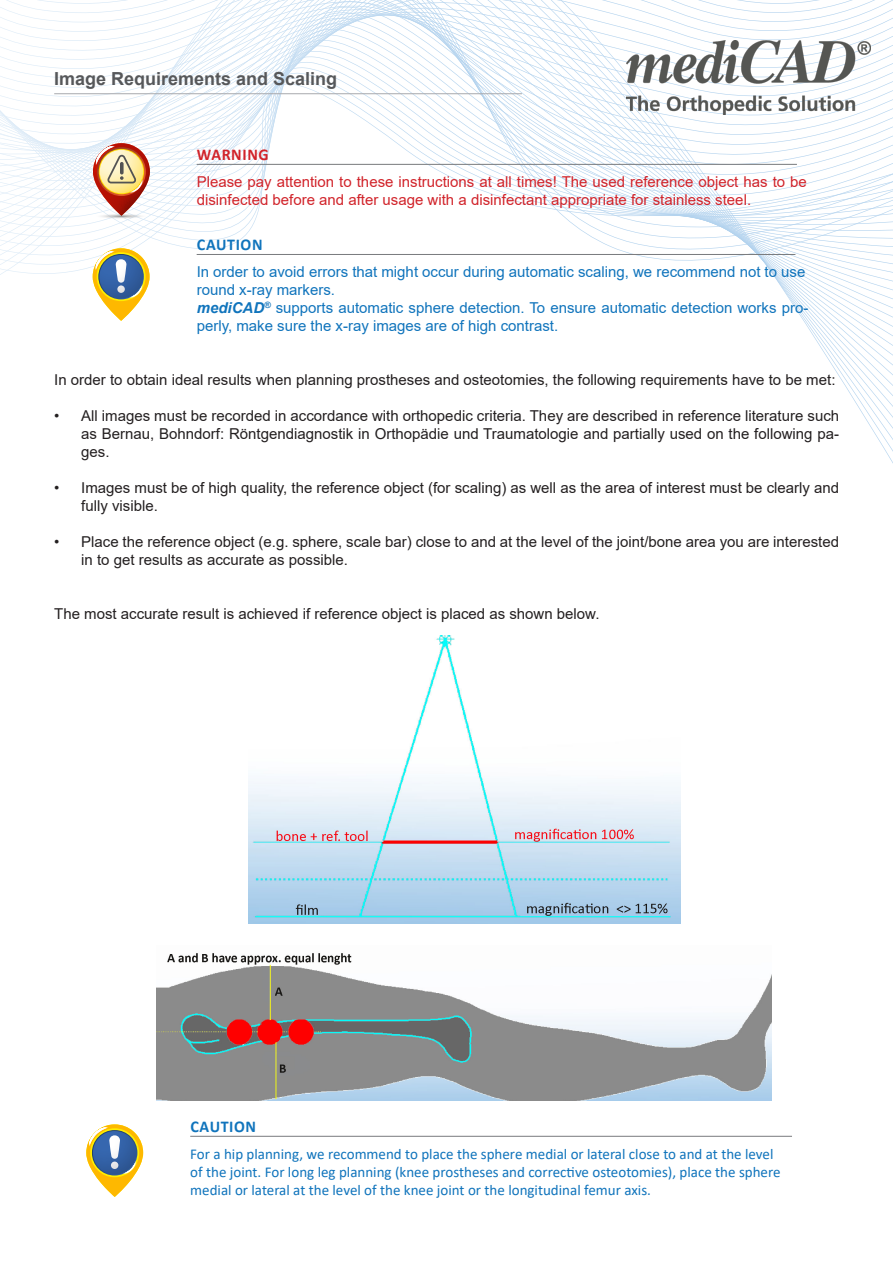
<style>
.page{position:relative;width:893px;height:1263px;background:#fff}
.page>*{position:absolute;margin:0;border:0;box-sizing:border-box;transform-origin:0 0}
.Absatzformat_1{font:700 18px "Arial";color:#57585a}
.HL__Warnung{font:700 16.5px "Calibri";letter-spacing:.04em;color:#1074bc}
.HL__Warnung-2{font:700 16.5px "Calibri";letter-spacing:.04em;color:#d1232a}
.Text{font:15px/18px "Arial";color:#231f20}
.Text_Hinweis_Warnung{font:15px "Calibri";color:#1074bc}
.Text_Hinweis_Warnung-2{font:15px/18px "Arial";color:#1074bc}
.Text_Hinweis_Warnung-3{font:15px/18px "Arial";color:#d1232a}
.s1{font-weight:700;font-style:italic}
</style>
<div class="page">
<svg style="left:0;top:0;width:893px;height:463px"></svg>
<img style="left:626px;top:40px;width:245px;height:75px">
<hr style="left:54px;top:93px;width:468px;height:1px;background:#a8a9ad">
<img style="left:248px;top:636px;width:433px;height:288px">
<img style="left:156px;top:953px;width:616px;height:147px">
<hr style="left:197px;top:254px;width:598px;height:1px;background:#787a7d">
<svg style="left:93px;top:248px;width:57px;height:73px"></svg>
<hr style="left:197px;top:164px;width:600px;height:1px;background:#787a7d">
<svg style="left:93px;top:143px;width:57px;height:77px"></svg>
<hr style="left:190px;top:1136px;width:602px;height:1px;background:#787a7d">
<svg style="left:86px;top:1124px;width:57px;height:73px"></svg>
<p class="Absatzformat_1" style="left:54px;top:66px;width:285px">Image Requirements and Scaling</p>
<p class="HL__Warnung-2" style="left:197px;top:143px;width:73px">WARNING</p>
<p class="Text_Hinweis_Warnung-3" style="left:197px;top:172px;width:612px">Please pay attention to these instructions at all times! The used reference object has to be disinfected before and after usage with a disinfectant appropriate for stainless steel.</p>
<p class="HL__Warnung" style="left:197px;top:233px;width:67px">CAUTION</p>
<p class="Text_Hinweis_Warnung-2" style="left:197px;top:262px;width:610px">In order to avoid errors that might occur during automatic scaling, we recommend not to use round x-ray markers.</p>
<p class="Text_Hinweis_Warnung-2" style="left:197px;top:298px;width:613px"><span class="s1">mediCAD</span><sup>®</sup> supports automatic sphere detection. To ensure automatic detection works pro&shy;perly, make sure the x-ray images are of high contrast.</p>
<p class="Text" style="left:54px;top:370px;width:783px">In order to obtain ideal results when planning prostheses and osteotomies, the following requirements have to be met:</p>
<p class="Text" style="left:81px;top:406px;width:759px;text-align:justify;text-indent:-27px">• All images must be recorded in accordance with orthopedic criteria. They are described in reference literature such as Bernau, Bohndorf: Röntgendiagnostik in Orthopädie und Traumatologie and partially used on the following pa&shy;ges.</p>
<p class="Text" style="left:81px;top:478px;width:759px;text-indent:-27px">• Images must be of high quality, the reference object (for scaling) as well as the area of interest must be clearly and fully visible.</p>
<p class="Text" style="left:81px;top:532px;width:759px;text-indent:-27px">• Place the reference object (e.g. sphere, scale bar) close to and at the level of the joint/bone area you are interested in to get results as accurate as possible.</p>
<p class="Text" style="left:54px;top:604px;width:547px">The most accurate result is achieved if reference object is placed as shown below.</p>
<p class="HL__Warnung" style="left:191px;top:1114px;width:67px">CAUTION</p>
<p class="Text_Hinweis_Warnung" style="left:190px;top:1143px;width:585px">For a hip planning, we recommend to place the sphere medial or lateral close to and at the level</p>
<p class="Text_Hinweis_Warnung" style="left:190px;top:1161px;width:592px">of the joint. For long leg planning (knee prostheses and corrective osteotomies), place the sphere</p>
<p class="Text_Hinweis_Warnung" style="left:190px;top:1179px;width:462px">medial or lateral at the level of the knee joint or the longitudinal femur axis.</p>
</div>
